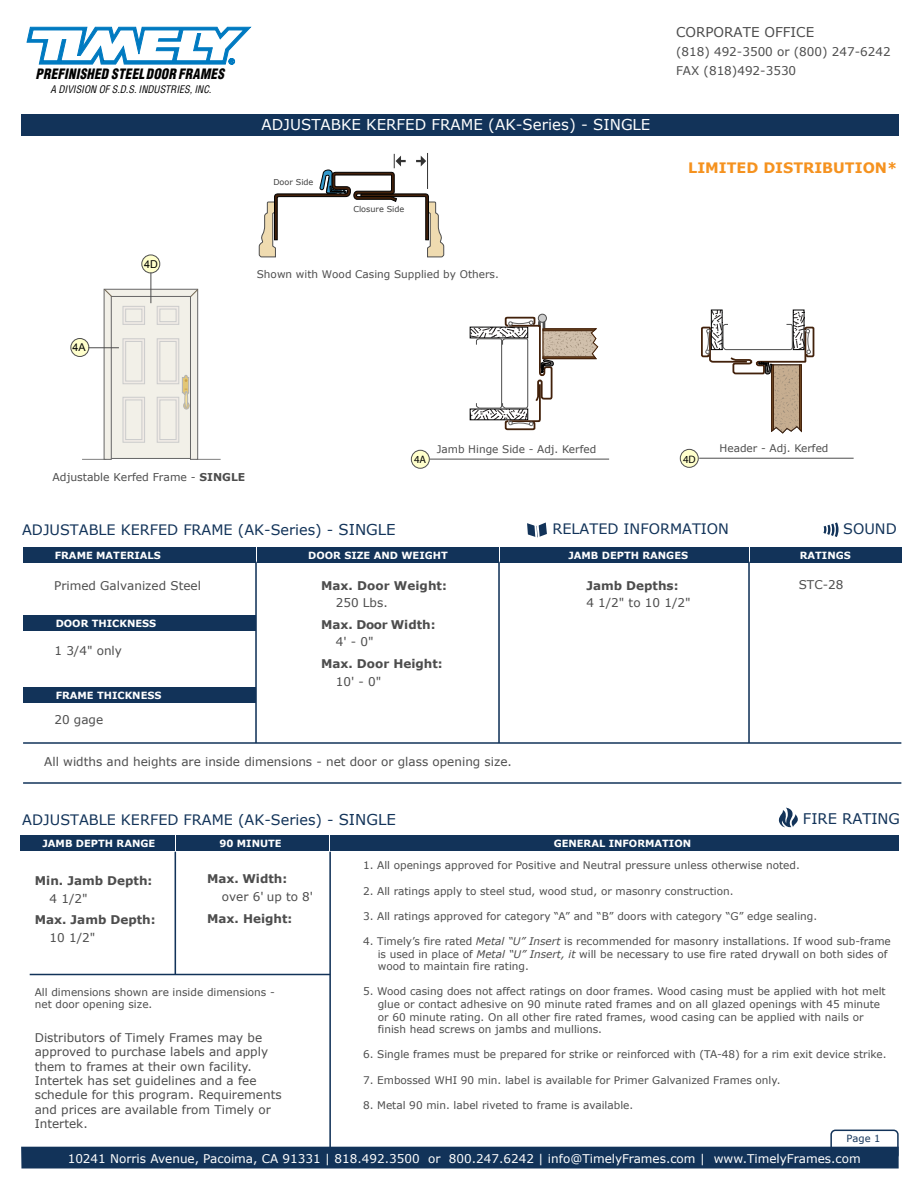
<style>
.page{position:relative;width:918px;height:1188px;background:#fff}
.page>*{position:absolute;margin:0;border:0;box-sizing:border-box;transform-origin:0 0}
.t1{font:15px "Verdana";color:#fff}
.t2{font:14.7px "Verdana";color:#123359}
.t3{font:14.4px "Verdana";color:#123359}
.t4{font:700 14.4px "Verdana";color:#f5921f}
.t5{font:italic 900 condensed 13.95px "Helvetica";letter-spacing:.02em;color:#000;scale:.94 1}
.t6{font:13.5px "Verdana";color:#4d4d4d}
.t7{font:12px/14.4px "Verdana";color:#4d4d4d}
.t8{font:700 12px "Verdana";color:#4d4d4d}
.t9{font:12px "Verdana";color:#fff}
.t10{font:10.8px "Verdana";color:#4d4d4d}
.t11{font:10.8px "Myriad Pro";color:#000}
.t12{font:10.8px "Arial";color:#000}
.t13{font:10.5px/12.6px "Verdana";color:#4d4d4d}
.t14{font:italic condensed 10.2px "Helvetica";color:#000}
.t15{font:700 9.9px "Verdana";color:#fff}
.t16{font:9.9px "Verdana";color:#123359}
.t17{font:8.1px "Verdana";color:#3c3c3c}
.s1{font-weight:700}
.s2{font-size:15px}
.s3{font-style:italic}
</style>
<div class="page">
<div style="left:21px;top:114px;width:878px;height:22px;background:#123359"></div>
<div style="left:21px;top:1147px;width:878px;height:21px;background:#123359"></div>
<svg style="left:26px;top:27px;width:225px;height:38px"></svg>
<div style="left:20px;top:835px;width:155px;height:16px;background:#123359"></div>
<div style="left:176px;top:835px;width:153px;height:16px;background:#123359"></div>
<div style="left:331px;top:835px;width:568px;height:16px;background:#123359"></div>
<hr style="left:255px;top:562px;width:2px;height:181px;background:#123359">
<hr style="left:175px;top:852px;width:1px;height:123px;background:#123359">
<hr style="left:329px;top:852px;width:2px;height:295px;background:#123359">
<hr style="left:498px;top:562px;width:2px;height:181px;background:#123359">
<hr style="left:748px;top:562px;width:2px;height:181px;background:#123359">
<div style="left:23px;top:547px;width:233px;height:15px;background:#123359"></div>
<div style="left:751px;top:547px;width:151px;height:15px;background:#123359"></div>
<div style="left:257px;top:547px;width:242px;height:15px;background:#123359"></div>
<div style="left:500px;top:547px;width:249px;height:15px;background:#123359"></div>
<hr style="left:23px;top:782px;width:878px;height:2px;background:#123359">
<hr style="left:23px;top:742px;width:878px;height:2px;background:#123359">
<hr style="left:30px;top:974px;width:300px;height:1px;background:#123359">
<div style="left:23px;top:616px;width:233px;height:15px;background:#123359"></div>
<div style="left:23px;top:688px;width:233px;height:15px;background:#123359"></div>
<svg style="left:793px;top:310px;width:11px;height:14px"></svg>
<svg style="left:711px;top:310px;width:12px;height:14px"></svg>
<svg style="left:701px;top:324px;width:114px;height:110px"></svg>
<hr style="left:699px;top:458px;width:155px;height:1px;background:#4d4d4d">
<div style="left:680px;top:449px;width:18px;height:18px;background:#ffc;border-radius:50%"></div>
<div style="left:680px;top:449px;width:19px;height:19px;border:1px solid #4d4d4d;border-radius:50%"></div>
<svg style="left:470px;top:327px;width:6px;height:11px"></svg>
<svg style="left:470px;top:409px;width:6px;height:11px"></svg>
<div style="left:538px;top:314px;width:9px;height:9px;border:1px solid #4d4d4d;border-radius:50%"></div>
<hr style="left:430px;top:459px;width:179px;height:1px;background:#4d4d4d">
<div style="left:411px;top:450px;width:18px;height:18px;background:#ffc;border-radius:50%"></div>
<div style="left:411px;top:450px;width:19px;height:19px;border:1px solid #4d4d4d;border-radius:50%"></div>
<svg style="left:476px;top:316px;width:123px;height:115px"></svg>
<hr style="left:427px;top:153px;width:1px;height:36px;background:#333">
<svg style="left:259px;top:154px;width:185px;height:103px"></svg>
<div style="left:71px;top:338px;width:18px;height:18px;background:#ffc;border-radius:50%"></div>
<div style="left:70px;top:338px;width:19px;height:19px;border:1px solid #4d4d4d;border-radius:50%"></div>
<div style="left:142px;top:255px;width:18px;height:18px;background:#ffc;border-radius:50%"></div>
<div style="left:141px;top:254px;width:19px;height:19px;border:1px solid #4d4d4d;border-radius:50%"></div>
<hr style="left:150px;top:273px;width:1px;height:30px;background:#4d4d4d">
<svg style="left:82px;top:288px;width:139px;height:172px"></svg>
<svg style="left:823px;top:522px;width:16px;height:15px"></svg>
<svg style="left:527px;top:522px;width:20px;height:16px"></svg>
<svg style="left:778px;top:808px;width:20px;height:20px"></svg>
<div style="left:830px;top:1130px;width:69px;height:30px;border:2px solid #123359;border-radius:4px"></div>
<h3 class="t5" style="left:36px;top:65px;width:202px">PREFINISHED STEELDOOR FRAMES</h3>
<p class="t14" style="left:50px;top:82px;width:163px">A DIVISION OF S.D.S. INDUSTRIES, INC.</p>
<p class="t12" style="left:72px;top:340px;width:15px">4A</p>
<p class="t12" style="left:144px;top:257px;width:15px">4D</p>
<h1 class="t1" style="left:261px;top:115px;width:390px">ADJUSTABKE KERFED FRAME (AK-Series) - SINGLE</h1>
<p class="t17" style="left:273px;top:177px;width:42px">Door Side</p>
<p class="t17" style="left:353px;top:204px;width:52px">Closure Side</p>
<p class="t13" style="left:257px;top:268px;width:244px">Shown with Wood Casing Supplied by Others.</p>
<p class="t6" style="left:676px;top:23px;width:140px">CORPORATE OFFICE</p>
<p class="t7" style="left:676px;top:42px;width:216px;line-height:18.8px">(818) 492-3500 or (800) 247-6242<br>FAX (818)492-3530</p>
<h3 class="t4" style="left:688px;top:158px;width:211px">LIMITED DISTRIBUTION*</h3>
<p class="t10" style="left:53px;top:470px;width:194px">Adjustable Kerfed Frame - <span class="s1">SINGLE</span></p>
<p class="t11" style="left:414px;top:453px;width:14px">4A</p>
<p class="t13" style="left:437px;top:443px;width:161px">Jamb Hinge Side - Adj. Kerfed</p>
<p class="t11" style="left:683px;top:452px;width:14px">4D</p>
<p class="t13" style="left:720px;top:442px;width:110px">Header - Adj. Kerfed</p>
<h3 class="t3" style="left:22px;top:520px;width:375px">ADJUSTABLE KERFED FRAME (AK-Series) - <span class="s2">SINGLE</span></h3>
<h3 class="t3" style="left:553px;top:519px;width:178px">RELATED INFORMATION</h3>
<h3 class="t3" style="left:843px;top:518px;width:55px">SOUND</h3>
<p class="t15" style="left:55px;top:548px;width:108px">FRAME MATERIALS</p>
<p class="t15" style="left:308px;top:548px;width:141px">DOOR SIZE AND WEIGHT</p>
<p class="t15" style="left:568px;top:548px;width:121px">JAMB DEPTH RANGES</p>
<p class="t15" style="left:800px;top:548px;width:53px">RATINGS</p>
<p class="t7" style="left:54px;top:578px;width:148px">Primed Galvanized Steel</p>
<p class="t7" style="left:799px;top:577px;width:46px">STC-28</p>
<p class="t8" style="left:321px;top:577px;width:127px">Max. Door Weight:</p>
<p class="t7" style="left:336px;top:595px;width:53px">250 Lbs.</p>
<p class="t8" style="left:321px;top:616px;width:116px">Max. Door Width:</p>
<p class="t7" style="left:336px;top:635px;width:39px">4' - 0"</p>
<p class="t8" style="left:321px;top:655px;width:123px">Max. Door Height:</p>
<p class="t7" style="left:336px;top:674px;width:47px">10' - 0"</p>
<p class="t8" style="left:586px;top:577px;width:94px">Jamb Depths:</p>
<p class="t7" style="left:586px;top:596px;width:106px">4 1/2" to 10 1/2"</p>
<p class="t15" style="left:56px;top:616px;width:102px">DOOR THICKNESS</p>
<p class="t7" style="left:54px;top:644px;width:69px">1 3/4" only</p>
<p class="t15" style="left:56px;top:688px;width:107px">FRAME THICKNESS</p>
<p class="t7" style="left:54px;top:713px;width:50px">20 gage</p>
<p class="t7" style="left:44px;top:754px;width:469px">All widths and heights are inside dimensions - net door or glass opening size.</p>
<h3 class="t3" style="left:22px;top:809px;width:375px">ADJUSTABLE KERFED FRAME (AK-Series) - <span class="s2">SINGLE</span></h3>
<h2 class="t2" style="left:803px;top:809px;width:99px">FIRE RATING</h2>
<p class="t15" style="left:42px;top:836px;width:114px">JAMB DEPTH RANGE</p>
<p class="t15" style="left:219px;top:836px;width:64px">90 MINUTE</p>
<p class="t15" style="left:554px;top:836px;width:139px">GENERAL INFORMATION</p>
<p class="t13" style="left:363px;top:859px;width:438px">1. All openings approved for Positive and Neutral pressure unless otherwise noted.</p>
<p class="t13" style="left:363px;top:884px;width:372px">2. All ratings apply to steel stud, wood stud, or masonry construction.</p>
<p class="t13" style="left:363px;top:910px;width:456px">3. All ratings approved for category “A” and “B” doors with category “G” edge sealing.</p>
<p class="t13" style="left:378px;top:935px;width:515px;text-indent:-15px">4. Timely’s fire rated <span class="s3">Metal “U” Insert</span> is recommended for masonry installations. If wood sub-frame is used in place of <span class="s3">Metal “U” Insert, it</span> will be necessary to use fire rated drywall on both sides of wood to maintain fire rating.</p>
<p class="t13" style="left:378px;top:985px;width:509px;text-indent:-15px">5. Wood casing does not affect ratings on door frames. Wood casing must be applied with hot melt glue or contact adhesive on 90 minute rated frames and on all glazed openings with 45 minute or 60 minute rating. On all other fire rated frames, wood casing can be applied with nails or finish head screws on jambs and mullions.</p>
<p class="t13" style="left:363px;top:1048px;width:525px">6. Single frames must be prepared for strike or reinforced with (TA-48) for a rim exit device strike.</p>
<p class="t13" style="left:363px;top:1073px;width:419px">7. Embossed WHI 90 min. label is available for Primer Galvanized Frames only.</p>
<p class="t13" style="left:363px;top:1099px;width:272px">8. Metal 90 min. label riveted to frame is available.</p>
<p class="t16" style="left:847px;top:1131px;width:35px">Page 1</p>
<p class="t9" style="left:68px;top:1150px;width:794px">10241 Norris Avenue, Pacoima, CA 91331 | 818.492.3500 or 800.247.6242 | info@TimelyFrames.com | www.TimelyFrames.com</p>
<p class="t8" style="left:207px;top:871px;width:82px">Max. Width:</p>
<p class="t7" style="left:222px;top:889px;width:93px">over 6' up to 8'</p>
<p class="t8" style="left:207px;top:910px;width:87px">Max. Height:</p>
<p class="t8" style="left:35px;top:872px;width:119px">Min. Jamb Depth:</p>
<p class="t7" style="left:50px;top:891px;width:40px">4 1/2"</p>
<p class="t8" style="left:35px;top:912px;width:122px">Max. Jamb Depth:</p>
<p class="t7" style="left:50px;top:930px;width:47px">10 1/2"</p>
<p class="t13" style="left:35px;top:986px;width:242px">All dimensions shown are inside dimensions - net door opening size.</p>
<p class="t7" style="left:35px;top:1030px;width:248px">Distributors of Timely Frames may be approved to purchase labels and apply them to frames at their own facility.<br>Intertek has set guidelines and a fee schedule for this program. Requirements and prices are available from Timely or Intertek.</p>
</div>
